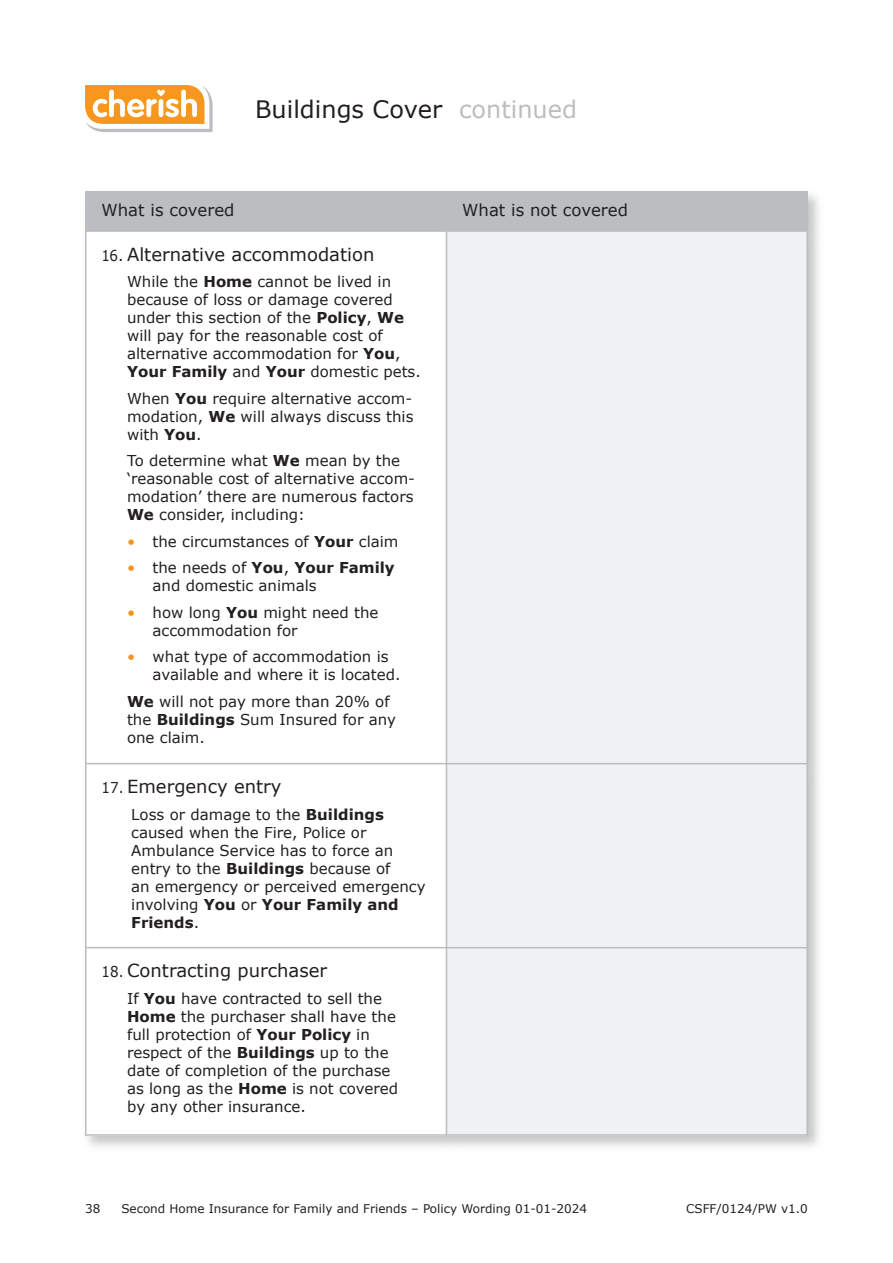
<style>
.page{position:relative;width:893px;height:1263px;background:#fff}
.page>*{position:absolute;margin:0;border:0;box-sizing:border-box;transform-origin:0 0}
.t1{font:24px "Verdana";color:#231f20}
.t2{font:18px "Verdana";color:#231f20}
.t3{font:16.5px "Verdana";color:#231f20}
.t4{font:15px/18px "Verdana";color:#231f20}
.t5{font:12px "Verdana";color:#231f20}
.s1{color:#bcbdc0}
.s2{font-size:15px}
.s3{font-weight:700}
.s4{color:#f7931d}
</style>
<div class="page">
<svg style="left:85px;top:85px;width:128px;height:47px"></svg>
<div style="left:85px;top:191px;width:361px;height:40px;background:#bcbdc0"></div>
<div style="left:446px;top:191px;width:362px;height:40px;background:#bcbdc0"></div>
<div style="left:446px;top:231px;width:362px;height:533px;background:#f0f1f2"></div>
<div style="left:446px;top:764px;width:362px;height:184px;background:#f0f1f2"></div>
<div style="left:446px;top:948px;width:362px;height:188px;background:#f0f1f2"></div>
<hr style="left:85px;top:191px;width:2px;height:945px;background:#bcbdc0">
<hr style="left:446px;top:191px;width:1px;height:945px;background:#bcbdc0">
<hr style="left:806px;top:191px;width:2px;height:945px;background:#bcbdc0">
<hr style="left:85px;top:230px;width:723px;height:2px;background:#bcbdc0">
<hr style="left:85px;top:763px;width:723px;height:1px;background:#bcbdc0">
<hr style="left:85px;top:947px;width:723px;height:1px;background:#bcbdc0">
<hr style="left:85px;top:1134px;width:723px;height:2px;background:#bcbdc0">
<h1 class="t1" style="left:255px;top:94px;width:323px">Buildings Cover <span class="s1">continued</span></h1>
<p class="t3" style="left:102px;top:200px;width:134px">What is covered</p>
<p class="t3" style="left:462px;top:200px;width:167px">What is not covered</p>
<p class="t2" style="left:102px;top:242px;width:274px"><span class="s2">16.</span> Alternative accommodation</p>
<p class="t4" style="left:127px;top:272px;width:295px">While the <span class="s3">Home</span> cannot be lived in because of loss or damage covered under this section of the <span class="s3">Policy</span>, <span class="s3">We </span>will pay for the reasonable cost of alternative accommodation for <span class="s3">You</span>, <span class="s3">Your Family</span> and <span class="s3">Your</span> domestic pets.</p>
<p class="t4" style="left:127px;top:389px;width:288px;text-align:justify">When <span class="s3">You</span> require alternative accom&shy;modation, <span class="s3">We</span> will always discuss this with <span class="s3">You</span>.</p>
<p class="t4" style="left:127px;top:451px;width:290px">To determine what <span class="s3">We</span> mean by the ‘reasonable cost of alternative accom&shy;modation’ there are numerous factors <span class="s3">We</span> consider, including:</p>
<p class="t4" style="left:127px;top:532px;width:273px"><span class="s4">•</span> the circumstances of <span class="s3">Your</span> claim</p>
<p class="t4" style="left:153px;top:558px;width:244px;text-indent:-26px"><span class="s4">•</span> the needs of <span class="s3">You</span>, <span class="s3">Your Family </span>and domestic animals</p>
<p class="t4" style="left:153px;top:603px;width:227px;text-indent:-26px"><span class="s4">•</span> how long <span class="s3">You</span> might need the accommodation for</p>
<p class="t4" style="left:153px;top:647px;width:250px;text-indent:-26px"><span class="s4">•</span> what type of accommodation is available and where it is located.</p>
<p class="t4" style="left:127px;top:692px;width:270px"><span class="s3">We</span> will not pay more than 20% of the <span class="s3">Buildings</span> Sum Insured for any one claim.</p>
<p class="t2" style="left:102px;top:775px;width:182px"><span class="s2">17.</span> Emergency entry</p>
<p class="t4" style="left:131px;top:805px;width:296px">Loss or damage to the <span class="s3">Buildings </span>caused when the Fire, Police or<br>Ambulance Service has to force an entry to the <span class="s3">Buildings</span> because of<br>an emergency or perceived emergency involving <span class="s3">You</span> or <span class="s3">Your Family and<br>Friends</span>.</p>
<p class="t2" style="left:102px;top:959px;width:227px"><span class="s2">18.</span> Contracting purchaser</p>
<p class="t4" style="left:127px;top:989px;width:273px">If <span class="s3">You</span> have contracted to sell the<br><span class="s3">Home</span> the purchaser shall have the full protection of <span class="s3">Your Policy</span> in respect of the <span class="s3">Buildings</span> up to the date of completion of the purchase as long as the <span class="s3">Home</span> is not covered by any other insurance.</p>
<p class="t5" style="left:85px;top:1200px;width:17px">38</p>
<p class="t5" style="left:121px;top:1200px;width:467px">Second Home Insurance for Family and Friends – Policy Wording 01-01-2024</p>
<p class="t5" style="left:686px;top:1200px;width:123px">CSFF/0124/PW v1.0</p>
</div>
